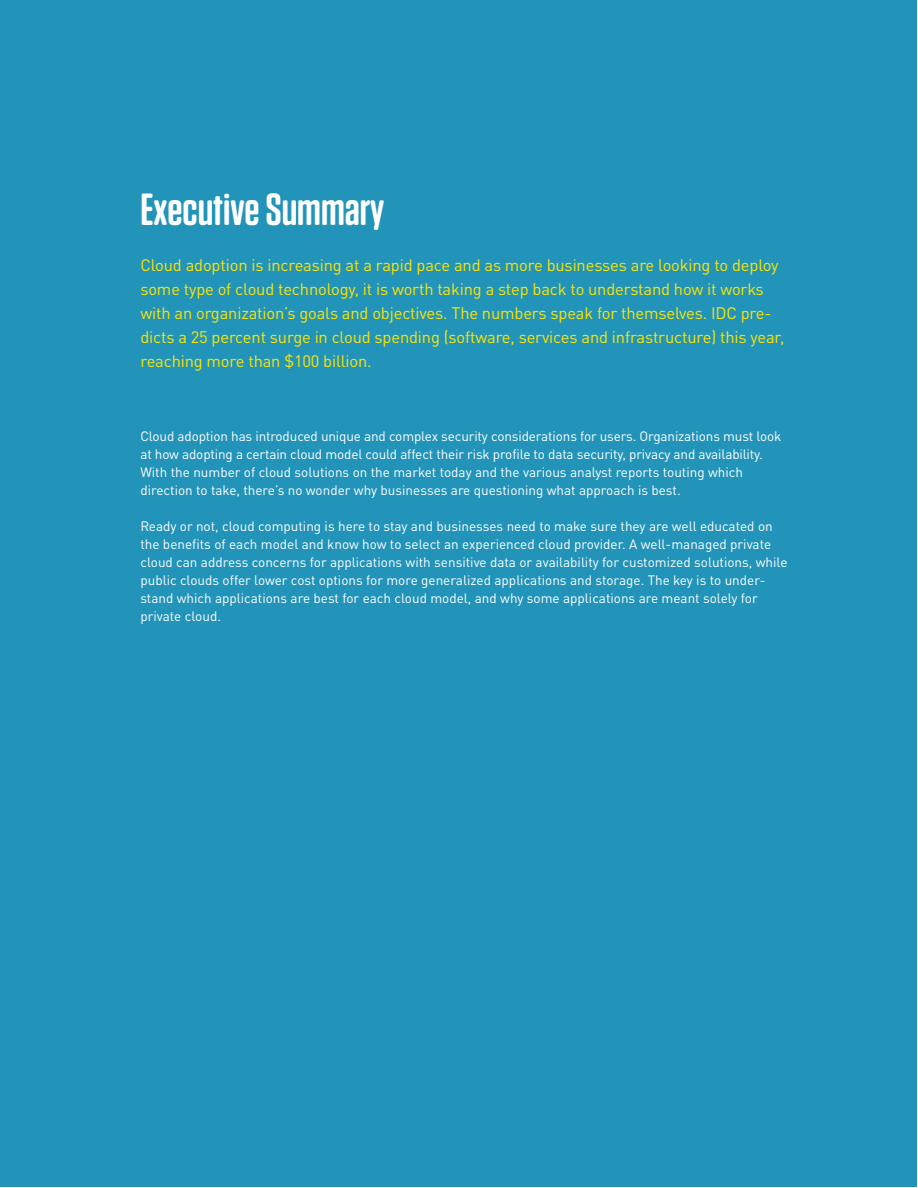
<style>
.page{position:relative;width:918px;height:1188px;background:#fff}
.page>*{position:absolute;margin:0;border:0;box-sizing:border-box;transform-origin:0 0}
.Subhead_1{font:600 45px "Tungsten Rounded";color:#fff}
.First_Paragraph{font:16.5px/24px "DIN Pro";letter-spacing:-.01em;color:#ffe601}
.Body_Copy{font:13.5px/18px "DIN Pro";color:#fff}
</style>
<div class="page">
<div style="left:1px;top:1px;width:916px;height:1186px;background:#2394b9"></div>
<p class="Subhead_1" style="left:140px;top:185px;width:245px">Executive Summary</p>
<p class="First_Paragraph" style="left:140px;top:251px;width:646px">Cloud adoption is increasing at a rapid pace and as more businesses are looking to deploy some type of cloud technology, it is worth taking a step back to understand how it works with an organization’s goals and objectives. The numbers speak for themselves. IDC pre&shy;dicts a 25 percent surge in cloud spending (software, services and infrastructure) this year, reaching more than $100 billion.</p>
<p class="Body_Copy" style="left:140px;top:426px;width:642px">Cloud adoption has introduced unique and complex security considerations for users. Organizations must look at how adopting a certain cloud model could affect their risk profile to data security, privacy and availability.<br>With the number of cloud solutions on the market today and the various analyst reports touting which direction to take, there’s no wonder why businesses are questioning what approach is best.</p>
<p class="Body_Copy" style="left:140px;top:516px;width:649px">Ready or not, cloud computing is here to stay and businesses need to make sure they are well educated on the benefits of each model and know how to select an experienced cloud provider. A well-managed private cloud can address concerns for applications with sensitive data or availability for customized solutions, while public clouds offer lower cost options for more generalized applications and storage. The key is to under&shy;stand which applications are best for each cloud model, and why some applications are meant solely for private cloud.</p>
</div>
